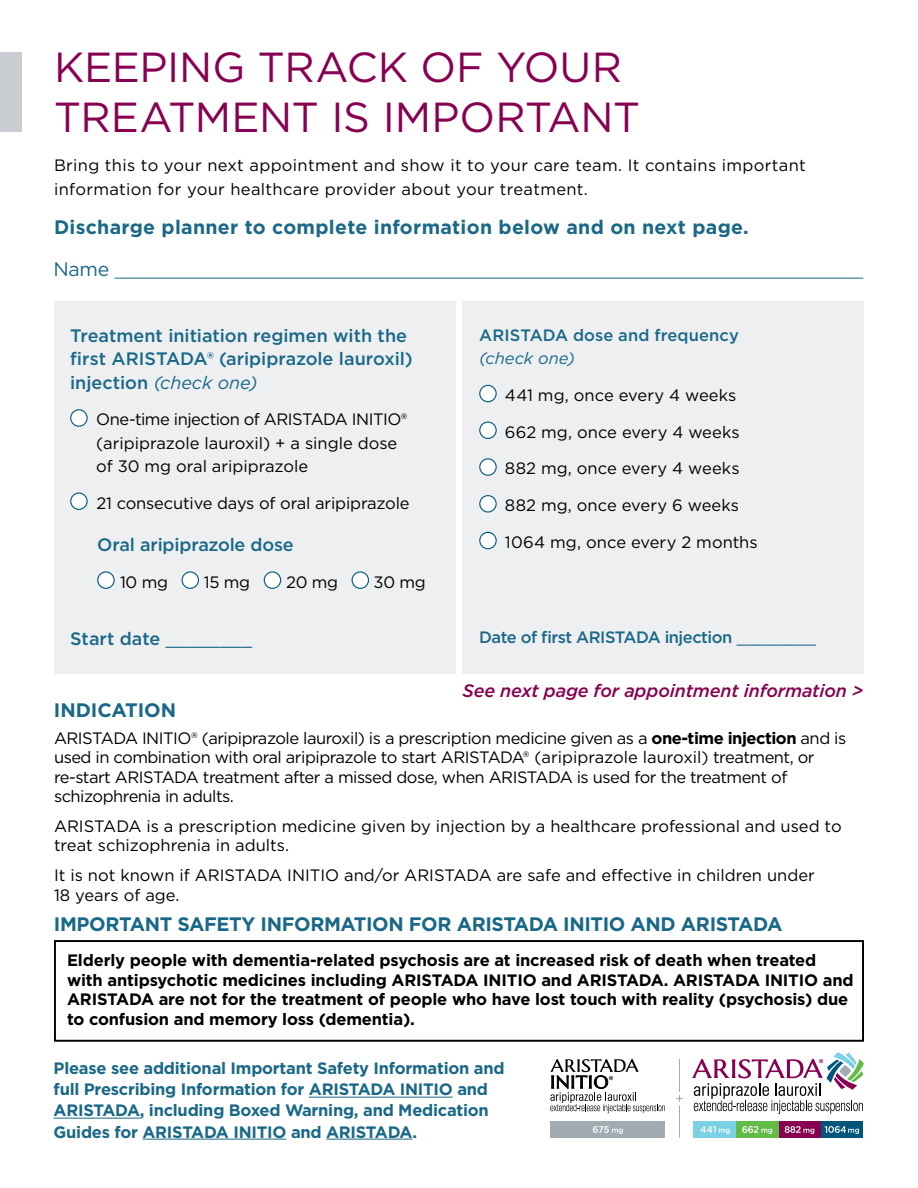
<style>
.page{position:relative;width:918px;height:1188px;background:#fff}
.page>*{position:absolute;margin:0;border:0;box-sizing:border-box;transform-origin:0 0}
.t1{font:42px/49.5px "Gotham";letter-spacing:-.005em;color:#870051}
.t2{font:700 19.5px "Gotham";letter-spacing:-.005em;color:#1a6887}
.t3{font:700 19.5px "Gotham";letter-spacing:.015em;color:#1a6887}
.t4{font:19.5px "Gotham";color:#1a6887}
.t5{font:500 18px/23.2px "Gotham";letter-spacing:-.005em;color:#1a6887}
.t6{font:italic 500 18px "Gotham";letter-spacing:-.01em;color:#870051}
.t7{font:16.5px/19.5px "Gotham";letter-spacing:-.005em;color:#000}
.t8{font:16.5px/19.5px "Gotham";letter-spacing:-.03em;color:#000}
.t9{font:700 16.5px/19.5px "Gotham";letter-spacing:-.01em;color:#000}
.t10{font:700 16.5px/21px "Gotham";letter-spacing:-.015em;color:#1a6887}
.t11{font:16.5px/24px "Gotham";letter-spacing:.02em;color:#000}
.t12{font:500 16.5px "Gotham";letter-spacing:-.03em;color:#1a6887}
.t13{font:500 16.5px "Gotham";letter-spacing:.005em;color:#1a6887}
.t14{font:italic 16.5px "Gotham";letter-spacing:.005em;color:#1a6887}
.s1{font-weight:400;font-style:italic}
.s2{font-weight:400}
.s3{font-weight:700}
</style>
<div class="page">
<hr style="left:309px;top:1097px;width:144px;height:1px;background:#1a6887">
<hr style="left:54px;top:1118px;width:86px;height:1px;background:#1a6887">
<hr style="left:143px;top:1139px;width:143px;height:1px;background:#1a6887">
<hr style="left:326px;top:1139px;width:86px;height:1px;background:#1a6887">
<hr style="left:115px;top:278px;width:748px;height:1px;background:#1a6887">
<div style="left:54px;top:940px;width:810px;height:102px;border:2px solid #000"></div>
<div style="left:821px;top:1121px;width:42px;height:17px;background:#00567a"></div>
<div style="left:778px;top:1121px;width:43px;height:17px;background:#870051"></div>
<div style="left:736px;top:1121px;width:42px;height:17px;background:#62bb46"></div>
<div style="left:694px;top:1121px;width:42px;height:17px;background:#7ad0e4"></div>
<svg style="left:825px;top:1126px;width:34px;height:8px"></svg>
<svg style="left:785px;top:1126px;width:29px;height:8px"></svg>
<svg style="left:742px;top:1126px;width:30px;height:8px"></svg>
<svg style="left:700px;top:1126px;width:30px;height:8px"></svg>
<svg style="left:692px;top:1052px;width:172px;height:62px"></svg>
<div style="left:551px;top:1121px;width:114px;height:17px;background:#a1abb2"></div>
<svg style="left:593px;top:1126px;width:30px;height:8px"></svg>
<hr style="left:679px;top:1105px;width:1px;height:33px;background:#a1abb2">
<hr style="left:679px;top:1059px;width:1px;height:33px;background:#a1abb2">
<svg style="left:676px;top:1095px;width:7px;height:7px"></svg>
<svg style="left:550px;top:1059px;width:115px;height:54px"></svg>
<div style="left:54px;top:301px;width:810px;height:373px;background:#edeff0"></div>
<div style="left:456px;top:301px;width:6px;height:373px;background:#fff"></div>
<div style="left:71px;top:410px;width:16px;height:16px;background:#fff;border-radius:50%"></div>
<div style="left:70px;top:409px;width:18px;height:18px;border:1px solid #00567a;border-radius:50%"></div>
<div style="left:71px;top:493px;width:16px;height:16px;background:#fff;border-radius:50%"></div>
<div style="left:70px;top:493px;width:18px;height:17px;border:1px solid #00567a;border-radius:50%"></div>
<div style="left:98px;top:572px;width:16px;height:16px;background:#fff;border-radius:50%"></div>
<div style="left:97px;top:571px;width:18px;height:18px;border:1px solid #00567a;border-radius:50%"></div>
<div style="left:182px;top:572px;width:16px;height:16px;background:#fff;border-radius:50%"></div>
<div style="left:182px;top:571px;width:17px;height:18px;border:1px solid #00567a;border-radius:50%"></div>
<div style="left:264px;top:572px;width:17px;height:16px;background:#fff;border-radius:50%"></div>
<div style="left:264px;top:571px;width:17px;height:18px;border:1px solid #00567a;border-radius:50%"></div>
<div style="left:352px;top:572px;width:16px;height:16px;background:#fff;border-radius:50%"></div>
<div style="left:352px;top:571px;width:17px;height:18px;border:1px solid #00567a;border-radius:50%"></div>
<div style="left:480px;top:385px;width:16px;height:17px;background:#fff;border-radius:50%"></div>
<div style="left:479px;top:385px;width:18px;height:17px;border:1px solid #00567a;border-radius:50%"></div>
<div style="left:480px;top:422px;width:16px;height:16px;background:#fff;border-radius:50%"></div>
<div style="left:479px;top:422px;width:18px;height:17px;border:1px solid #00567a;border-radius:50%"></div>
<svg style="left:480px;top:459px;width:16px;height:16px"></svg>
<div style="left:479px;top:458px;width:18px;height:18px;border:1px solid #00567a;border-radius:50%"></div>
<div style="left:480px;top:496px;width:16px;height:16px;background:#fff;border-radius:50%"></div>
<div style="left:479px;top:495px;width:18px;height:18px;border:1px solid #00567a;border-radius:50%"></div>
<div style="left:480px;top:532px;width:16px;height:17px;background:#fff;border-radius:50%"></div>
<div style="left:479px;top:532px;width:18px;height:17px;border:1px solid #00567a;border-radius:50%"></div>
<div style="left:0;top:53px;width:22px;height:79px;background:#caced3"></div>
<h1 class="t1" style="left:54px;top:42px;width:588px">KEEPING TRACK OF YOUR<br>TREATMENT IS IMPORTANT</h1>
<p class="t11" style="left:54px;top:153px;width:753px">Bring this to your next appointment and show it to your care team. It contains important information for your healthcare provider about your treatment.</p>
<p class="t3" style="left:54px;top:214px;width:696px">Discharge planner to complete information below and on next page.</p>
<p class="t4" style="left:53px;top:257px;width:58px">Name</p>
<p class="t5" style="left:70px;top:324px;width:344px">Treatment initiation regimen with the first ARISTADA® (aripiprazole lauroxil) injection <span class="s1">(check one)</span></p>
<p class="t7" style="left:96px;top:408px;width:313px;line-height:23.2px">One-time injection of ARISTADA INITIO® (aripiprazole lauroxil) + a single dose of 30 mg oral aripiprazole</p>
<p class="t7" style="left:96px;top:493px;width:315px">21 consecutive days of oral aripiprazole</p>
<p class="t5" style="left:97px;top:533px;width:198px">Oral aripiprazole dose</p>
<p class="t7" style="left:120px;top:572px;width:49px">10 mg</p>
<p class="t7" style="left:204px;top:572px;width:48px">15 mg</p>
<p class="t7" style="left:286px;top:572px;width:53px">20 mg</p>
<p class="t7" style="left:374px;top:572px;width:54px">30 mg</p>
<p class="t5" style="left:70px;top:626px;width:183px">Start date <span class="s2">________</span></p>
<p class="t13" style="left:479px;top:324px;width:261px">ARISTADA dose and frequency</p>
<p class="t14" style="left:479px;top:348px;width:97px">(check one)</p>
<p class="t7" style="left:505px;top:385px;width:233px">441 mg, once every 4 weeks</p>
<p class="t7" style="left:505px;top:422px;width:236px">662 mg, once every 4 weeks</p>
<p class="t7" style="left:505px;top:458px;width:236px">882 mg, once every 4 weeks</p>
<p class="t7" style="left:505px;top:495px;width:236px">882 mg, once every 6 weeks</p>
<p class="t7" style="left:505px;top:532px;width:254px">1064 mg, once every 2 months</p>
<p class="t12" style="left:479px;top:627px;width:338px">Date of first ARISTADA injection <span class="s2">________</span></p>
<p class="t6" style="left:463px;top:679px;width:402px">See next page for appointment information &gt;</p>
<p class="t2" style="left:54px;top:698px;width:124px">INDICATION</p>
<p class="t8" style="left:54px;top:728px;width:794px">ARISTADA INITIO® (aripiprazole lauroxil) is a prescription medicine given as a <span class="s3">one-time injection</span> and is used in combination with oral aripiprazole to start ARISTADA® (aripiprazole lauroxil) treatment, or re-start ARISTADA treatment after a missed dose, when ARISTADA is used for the treatment of schizophrenia in adults.</p>
<p class="t7" style="left:54px;top:816px;width:789px">ARISTADA is a prescription medicine given by injection by a healthcare professional and used to treat schizophrenia in adults.</p>
<p class="t7" style="left:54px;top:865px;width:762px">It is not known if ARISTADA INITIO and/or ARISTADA are safe and effective in children under<br>18 years of age.</p>
<p class="t2" style="left:54px;top:911px;width:730px">IMPORTANT SAFETY INFORMATION FOR ARISTADA INITIO AND ARISTADA</p>
<p class="t9" style="left:67px;top:951px;width:788px">Elderly people with dementia-related psychosis are at increased risk of death when treated with antipsychotic medicines including ARISTADA INITIO and ARISTADA. ARISTADA INITIO and ARISTADA are not for the treatment of people who have lost touch with reality (psychosis) due to confusion and memory loss (dementia).</p>
<p class="t10" style="left:54px;top:1058px;width:452px">Please see additional Important Safety Information and full Prescribing Information for ARISTADA INITIO and ARISTADA, including Boxed Warning, and Medication Guides for ARISTADA INITIO and ARISTADA.</p>
</div>
